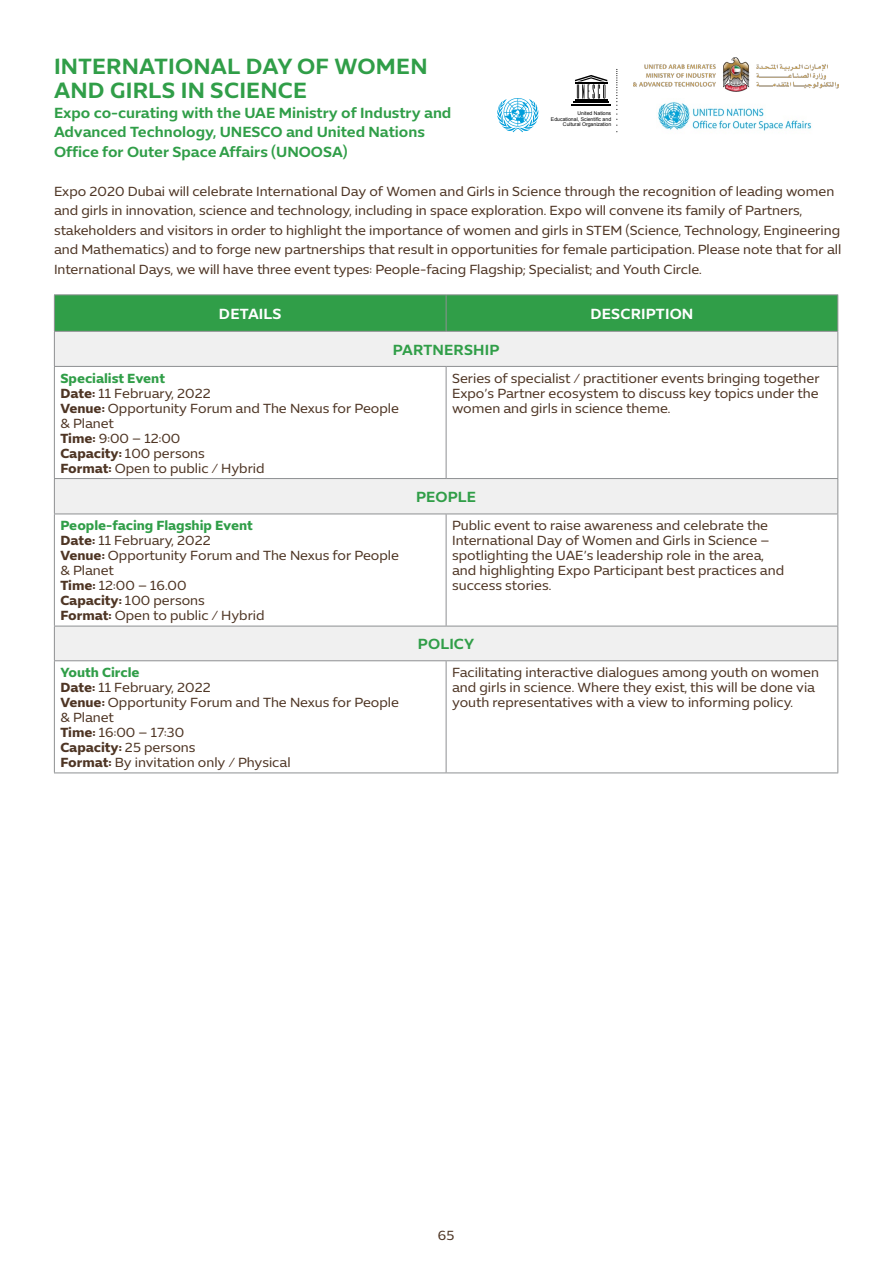
<style>
.page{position:relative;width:893px;height:1263px;background:#fff}
.page>*{position:absolute;margin:0;border:0;box-sizing:border-box;transform-origin:0 0}
.t1{font:600 22.5px/24px "Expo Sans";letter-spacing:.01em;color:#309e48}
.t2{font:600 15px/19.5px "Expo Sans";color:#309e48}
.t3{font:600 15px "Expo Sans";letter-spacing:.01em;color:#fff}
.t4{font:13.5px/15px "Expo Sans";color:#4e3524}
.t5{font:5.1px/5.6px "Arial";color:#000;text-align:right}
.s1{font-weight:700;color:#309e48}
.s2{font-weight:700}
</style>
<div class="page">
<div style="left:55px;top:295px;width:782px;height:36px;background:#309e48"></div>
<svg style="left:55px;top:332px;width:782px;height:328px"></svg>
<hr style="left:54px;top:294px;width:392px;height:1px;background:#8e9092">
<hr style="left:54px;top:295px;width:1px;height:36px;background:#8e9092">
<hr style="left:446px;top:294px;width:392px;height:1px;background:#8e9092">
<hr style="left:446px;top:295px;width:1px;height:36px;background:#8e9092">
<hr style="left:837px;top:295px;width:1px;height:36px;background:#8e9092">
<hr style="left:54px;top:331px;width:392px;height:1px;background:#8e9092">
<hr style="left:54px;top:332px;width:1px;height:34px;background:#8e9092">
<hr style="left:446px;top:331px;width:392px;height:1px;background:#8e9092">
<hr style="left:837px;top:332px;width:1px;height:34px;background:#8e9092">
<hr style="left:54px;top:366px;width:392px;height:1px;background:#8e9092">
<hr style="left:54px;top:367px;width:1px;height:111px;background:#8e9092">
<hr style="left:446px;top:366px;width:392px;height:1px;background:#8e9092">
<hr style="left:446px;top:367px;width:1px;height:111px;background:#8e9092">
<hr style="left:837px;top:367px;width:1px;height:111px;background:#8e9092">
<hr style="left:54px;top:478px;width:392px;height:1px;background:#8e9092">
<hr style="left:54px;top:479px;width:1px;height:35px;background:#8e9092">
<hr style="left:446px;top:478px;width:392px;height:1px;background:#8e9092">
<hr style="left:837px;top:479px;width:1px;height:35px;background:#8e9092">
<hr style="left:54px;top:514px;width:392px;height:1px;background:#8e9092">
<hr style="left:54px;top:514px;width:1px;height:112px;background:#8e9092">
<hr style="left:446px;top:514px;width:392px;height:1px;background:#8e9092">
<hr style="left:446px;top:514px;width:1px;height:112px;background:#8e9092">
<hr style="left:837px;top:514px;width:1px;height:112px;background:#8e9092">
<hr style="left:54px;top:626px;width:392px;height:1px;background:#8e9092">
<hr style="left:54px;top:626px;width:1px;height:34px;background:#8e9092">
<hr style="left:446px;top:626px;width:392px;height:1px;background:#8e9092">
<hr style="left:837px;top:626px;width:1px;height:34px;background:#8e9092">
<hr style="left:54px;top:660px;width:392px;height:1px;background:#8e9092">
<hr style="left:54px;top:661px;width:1px;height:111px;background:#8e9092">
<hr style="left:446px;top:660px;width:392px;height:1px;background:#8e9092">
<hr style="left:446px;top:661px;width:1px;height:111px;background:#8e9092">
<hr style="left:837px;top:661px;width:1px;height:111px;background:#8e9092">
<hr style="left:54px;top:772px;width:392px;height:1px;background:#8e9092">
<hr style="left:446px;top:772px;width:392px;height:1px;background:#8e9092">
<img style="left:633px;top:57px;width:206px;height:35px">
<svg style="left:616px;top:69px;width:1px;height:63px"></svg>
<hr style="left:575px;top:99px;width:32px;height:2px;background:#000">
<hr style="left:573px;top:102px;width:36px;height:1px;background:#000">
<hr style="left:571px;top:104px;width:40px;height:1px;background:#000">
<svg style="left:575px;top:75px;width:32px;height:24px"></svg>
<img style="left:658px;top:102px;width:153px;height:29px">
<svg style="left:497px;top:98px;width:42px;height:34px"></svg>
<h1 class="t1" style="left:54px;top:55px;width:375px">INTERNATIONAL DAY OF WOMEN<br>AND GIRLS IN SCIENCE</h1>
<p class="t2" style="left:54px;top:103px;width:399px">Expo co-curating with the UAE Ministry of Industry and<br>Advanced Technology, UNESCO and United Nations<br>Office for Outer Space Affairs (UNOOSA)</p>
<p class="t4" style="left:54px;top:181px;width:789px;line-height:19.5px">Expo 2020 Dubai will celebrate International Day of Women and Girls in Science through the recognition of leading women and girls in innovation, science and technology, including in space exploration. Expo will convene its family of Partners, stakeholders and visitors in order to highlight the importance of women and girls in STEM (Science, Technology, Engineering and Mathematics) and to forge new partnerships that result in opportunities for female participation. Please note that for all International Days, we will have three event types: People-facing Flagship; Specialist; and Youth Circle.</p>
<p class="t3" style="left:219px;top:305px;width:64px">DETAILS</p>
<p class="t3" style="left:590px;top:305px;width:104px">DESCRIPTION</p>
<p class="t2" style="left:393px;top:340px;width:108px">PARTNERSHIP</p>
<p class="t4" style="left:60px;top:370px;width:340px"><span class="s1">Specialist Event<br></span><span class="s2">Date:</span> 11 February, 2022<br><span class="s2">Venue:</span> Opportunity Forum and The Nexus for People &amp; Planet<br><span class="s2">Time:</span> 9:00 – 12:00<br><span class="s2">Capacity:</span> 100 persons<br><span class="s2">Format:</span> Open to public / Hybrid</p>
<p class="t4" style="left:452px;top:370px;width:369px;text-align:justify">Series of specialist / practitioner events bringing together Expo’s Partner ecosystem to discuss key topics under the women and girls in science theme.</p>
<p class="t2" style="left:416px;top:487px;width:62px">PEOPLE</p>
<p class="t4" style="left:60px;top:518px;width:340px"><span class="s1">People-facing Flagship Event<br></span><span class="s2">Date:</span> 11 February, 2022<br><span class="s2">Venue:</span> Opportunity Forum and The Nexus for People &amp; Planet<br><span class="s2">Time:</span> 12:00 – 16.00<br><span class="s2">Capacity:</span> 100 persons<br><span class="s2">Format:</span> Open to public / Hybrid</p>
<p class="t4" style="left:452px;top:518px;width:333px">Public event to raise awareness and celebrate the International Day of Women and Girls in Science – spotlighting the UAE’s leadership role in the area, and highlighting Expo Participant best practices and success stories.</p>
<p class="t2" style="left:418px;top:634px;width:58px">POLICY</p>
<p class="t4" style="left:60px;top:665px;width:340px"><span class="s1">Youth Circle<br></span><span class="s2">Date:</span> 11 February, 2022<br><span class="s2">Venue:</span> Opportunity Forum and The Nexus for People &amp; Planet<br><span class="s2">Time:</span> 16:00 – 17:30<br><span class="s2">Capacity:</span> 25 persons<br><span class="s2">Format:</span> By invitation only / Physical</p>
<p class="t4" style="left:452px;top:665px;width:368px">Facilitating interactive dialogues among youth on women and girls in science. Where they exist, this will be done via youth representatives with a view to informing policy.</p>
<p class="t5" style="left:551px;top:110px;width:62px">United Nations<br>Educational, Scientific and<br>Cultural Organization</p>
<p class="t4" style="left:438px;top:1228px;width:18px">65</p>
</div>
